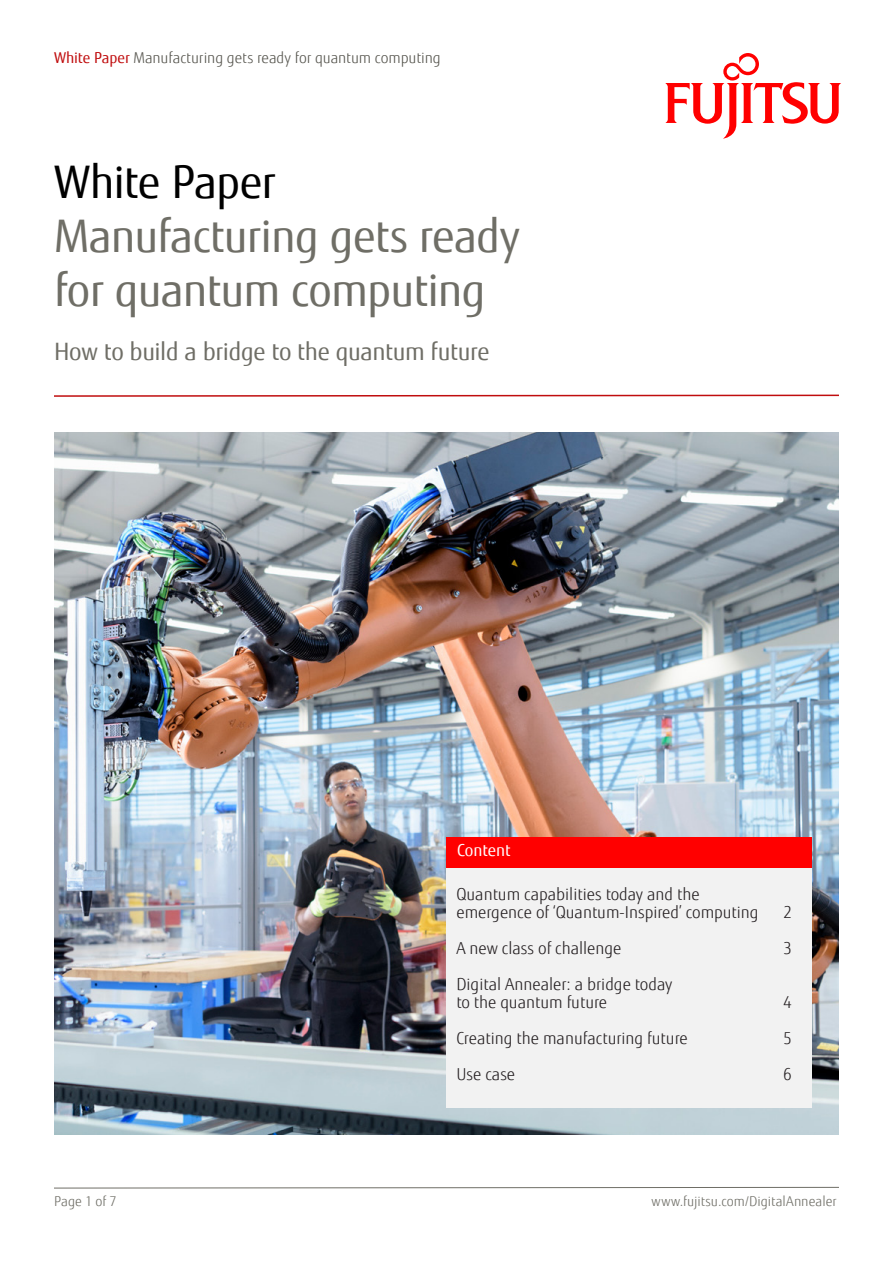
<style>
.page{position:relative;width:893px;height:1263px;background:#fff}
.page>*{position:absolute;margin:0;border:0;box-sizing:border-box;transform-origin:0 0}
.t1{font:45px/54px "Fujitsu Sans";letter-spacing:-.015em;color:#6f6e66}
.t2{font:45px "Fujitsu Sans";letter-spacing:-.02em;color:#000}
.t3{font:24px "Fujitsu Sans";letter-spacing:-.01em;color:#6f6e66}
.t4{font:300 16.5px/18px "Fujitsu Sans";color:#241f21}
.t5{font:16.5px "Fujitsu Sans";color:#fff}
.t6{font:300 15px "Fujitsu Sans";color:#57564f}
.t7{font:300 13.5px "Fujitsu Sans";letter-spacing:.005em;color:#6f6e66}
.s1{font-weight:400;color:#c00d0e}
</style>
<div class="page">
<svg style="left:54px;top:394px;width:785px;height:3px"></svg>
<svg style="left:54px;top:1187px;width:785px;height:2px"></svg>
<img style="left:54px;top:432px;width:785px;height:702px">
<div style="left:446px;top:865px;width:366px;height:242px;background:#f2f2f2"></div>
<div style="left:446px;top:837px;width:366px;height:30px;background:#f00"></div>
<svg style="left:665px;top:53px;width:176px;height:86px"></svg>
<p class="t6" style="left:54px;top:49px;width:388px"><span class="s1">White Paper</span> Manufacturing gets ready for quantum computing</p>
<h1 class="t2" style="left:54px;top:155px;width:223px">White Paper</h1>
<h1 class="t1" style="left:54px;top:210px;width:468px">Manufacturing gets ready for quantum computing</h1>
<h2 class="t3" style="left:54px;top:337px;width:437px">How to build a bridge to the quantum future</h2>
<p class="t5" style="left:457px;top:840px;width:55px">Content</p>
<p class="t4" style="left:456px;top:885px;width:304px">Quantum capabilities today and the emergence of ‘Quantum-Inspired’ computing</p>
<p class="t4" style="left:783px;top:903px;width:10px">2</p>
<p class="t4" style="left:456px;top:939px;width:167px">A new class of challenge</p>
<p class="t4" style="left:783px;top:939px;width:10px">3</p>
<p class="t4" style="left:456px;top:975px;width:218px">Digital Annealer: a bridge today to the quantum future</p>
<p class="t4" style="left:783px;top:993px;width:10px">4</p>
<p class="t7" style="left:54px;top:1193px;width:64px">Page 1 of 7</p>
<p class="t4" style="left:456px;top:1029px;width:233px">Creating the manufacturing future</p>
<p class="t4" style="left:783px;top:1029px;width:10px">5</p>
<p class="t4" style="left:456px;top:1065px;width:60px">Use case</p>
<p class="t4" style="left:783px;top:1065px;width:10px">6</p>
<p class="t7" style="left:652px;top:1193px;width:186px">www.fujitsu.com/DigitalAnnealer</p>
</div>
